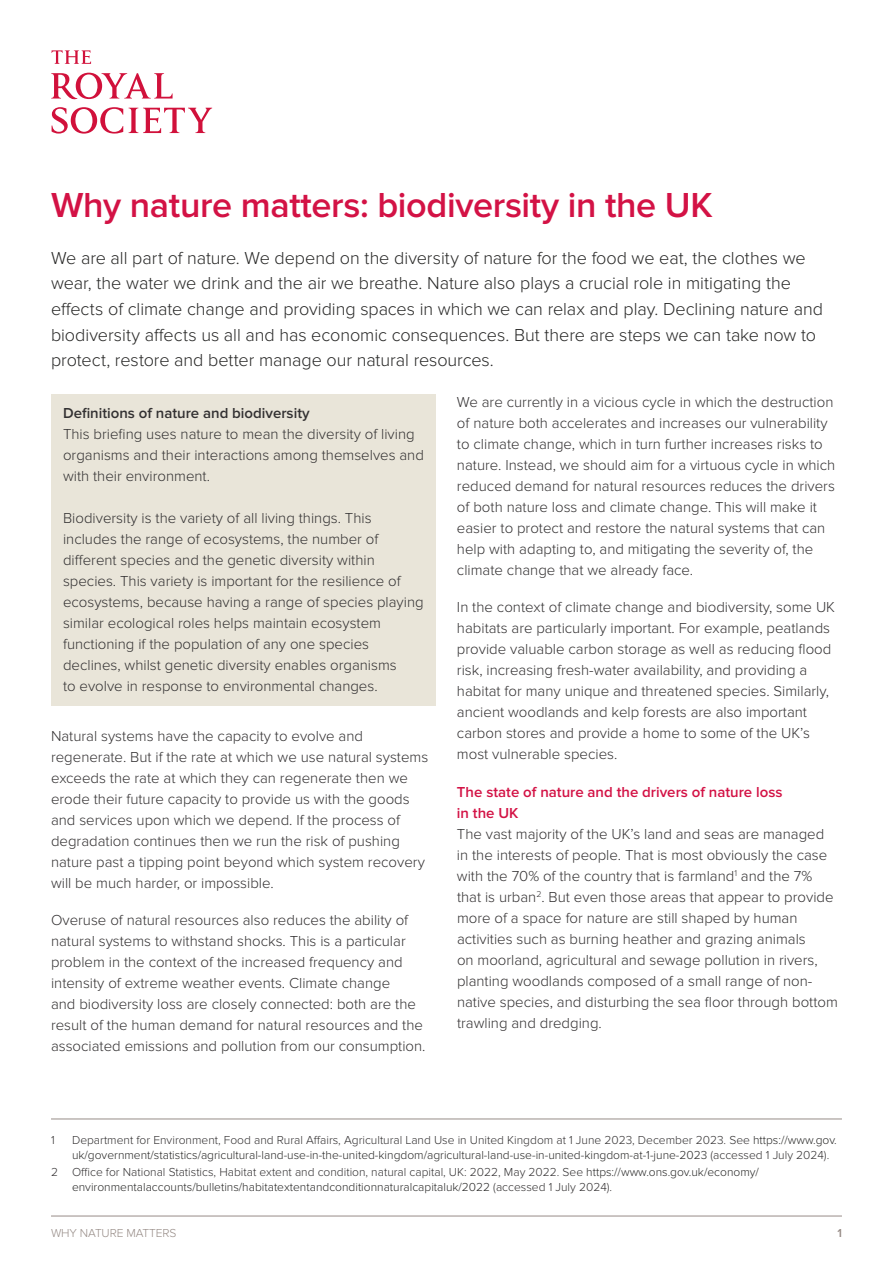
<style>
.page{position:relative;width:893px;height:1263px;background:#fff}
.page>*{position:absolute;margin:0;border:0;box-sizing:border-box;transform-origin:0 0}
.t1{font:600 36px "Proxima Nova";letter-spacing:-.01em;color:#d31245}
.t2{font:300 18px/25.5px "Proxima Nova";letter-spacing:-.005em;color:#282827}
.t3{font:300 15px/21px "Proxima Nova";color:#333132}
.t4{font:600 15px/21px "Proxima Nova";color:#d31245}
.t5{font:600 15px "Proxima Nova";color:#333132}
.t6{font:300 12px/15px "Proxima Nova";color:#282827}
.t7{font:300 12px/15px "Proxima Nova";color:#333132}
.t8{font:300 12px "Proxima Nova";letter-spacing:-.01em;color:#978c87}
.t9{font:600 12px "Proxima Nova";color:#978c87}
.s1{color:#333132}
.s2{color:#282827}
</style>
<div class="page">
<hr style="left:51px;top:1216px;width:791px;height:1px;background:#978c87">
<hr style="left:51px;top:1119px;width:791px;height:1px;background:#978c87">
<div style="left:51px;top:394px;width:385px;height:312px;background:#e9e5d9"></div>
<svg style="left:52px;top:107px;width:71px;height:27px"></svg>
<svg style="left:129px;top:108px;width:83px;height:25px"></svg>
<svg style="left:51px;top:73px;width:122px;height:27px"></svg>
<svg style="left:52px;top:50px;width:39px;height:14px"></svg>
<h1 class="t1" style="left:51px;top:185px;width:663px">Why nature matters: biodiversity in the UK</h1>
<p class="t2" style="left:51px;top:245px;width:773px">We are all part of nature. We depend on the diversity of nature for the food we eat, the clothes we wear, the water we drink and the air we breathe. Nature also plays a crucial role in mitigating the effects of climate change and providing spaces in which we can relax and play. Declining nature and biodiversity affects us all and has economic consequences. But there are steps we can take now to protect, restore and better manage our natural resources.</p>
<p class="t5" style="left:63px;top:404px;width:248px">Definitions of nature and biodiversity</p>
<p class="t3" style="left:63px;top:423px;width:362px">This briefing uses nature to mean the diversity of living organisms and their interactions among themselves and with their environment.</p>
<p class="t3" style="left:63px;top:507px;width:362px">Biodiversity is the variety of all living things. This includes the range of ecosystems, the number of different species and the genetic diversity within species. This variety is important for the resilience of ecosystems, because having a range of species playing similar ecological roles helps maintain ecosystem functioning if the population of any one species declines, whilst genetic diversity enables organisms<br>to evolve in response to environmental changes.</p>
<p class="t3" style="left:51px;top:725px;width:379px">Natural systems have the capacity to evolve and regenerate. But if the rate at which we use natural systems exceeds the rate at which they can regenerate then we erode their future capacity to provide us with the goods and services upon which we depend. If the process of degradation continues then we run the risk of pushing nature past a tipping point beyond which system recovery will be much harder, or impossible.</p>
<p class="t3" style="left:51px;top:910px;width:376px">Overuse of natural resources also reduces the ability of natural systems to withstand shocks. This is a particular problem in the context of the increased frequency and intensity of extreme weather events. Climate change<br>and biodiversity loss are closely connected: both are the result of the human demand for natural resources and the associated emissions and pollution from our consumption.</p>
<p class="t3" style="left:457px;top:391px;width:380px">We are currently in a vicious cycle in which the destruction of nature both accelerates and increases our vulnerability to climate change, which in turn further increases risks to nature. Instead, we should aim for a virtuous cycle in which reduced demand for natural resources reduces the drivers of both nature loss and climate change. This will make it easier to protect and restore the natural systems that can help with adapting to, and mitigating the severity of, the climate change that we already face.</p>
<p class="t3" style="left:457px;top:597px;width:380px">In the context of climate change and biodiversity, some UK habitats are particularly important. For example, peatlands provide valuable carbon storage as well as reducing flood risk, increasing fresh-water availability, and providing a habitat for many unique and threatened species. Similarly, ancient woodlands and kelp forests are also important carbon stores and provide a home to some of the UK’s most vulnerable species.</p>
<p class="t4" style="left:457px;top:781px;width:327px">The state of nature and the drivers of nature loss in the UK</p>
<p class="t3" style="left:457px;top:823px;width:382px">The vast majority of the UK’s land and seas are managed in the interests of people. That is most obviously the case with the 70% of the country that is farmland<sup>1</sup> and the 7% that is urban<sup>2</sup>. But even those areas that appear to provide more of a space for nature are still shaped by human activities such as burning heather and grazing animals<br>on moorland, agricultural and sewage pollution in rivers, planting woodlands composed of a small range of non&shy;native species, and disturbing the sea floor through bottom trawling and dredging.</p>
<p class="t7" style="left:51px;top:1133px;width:5px">1</p>
<p class="t6" style="left:72px;top:1133px;width:766px"><span class="s1">Department for Environment, Food and Rural Affairs, Agricultural Land Use in United Kingdom at 1 June 2023, December 2023. See</span> https://www.gov. uk/government/statistics/agricultural-land-use-in-the-united-kingdom/agricultural-land-use-in-united-kingdom-at-1-june-2023 <span class="s1">(accessed 1 July 2024).</span></p>
<p class="t7" style="left:72px;top:1164px;width:688px;text-indent:-21px">2 Office for National Statistics, Habitat extent and condition, natural capital, UK: 2022, May 2022. See <span class="s2">https://www.ons.gov.uk/economy/ environmentalaccounts/bulletins/habitatextentandconditionnaturalcapitaluk/2022</span> (accessed 1 July 2024).</p>
<p class="t8" style="left:51px;top:1226px;width:127px">WHY NATURE MATTERS</p>
<p class="t9" style="left:837px;top:1226px;width:6px">1</p>
</div>
